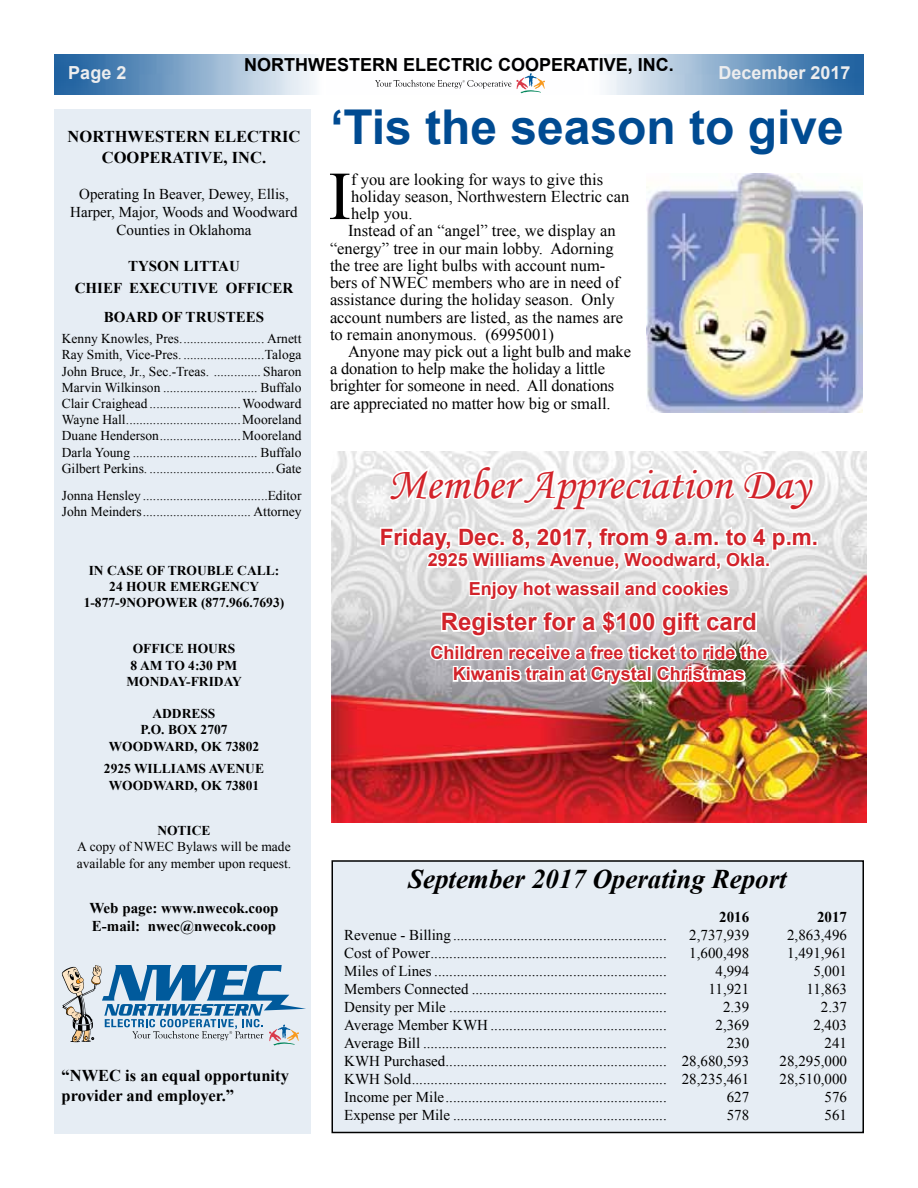
<style>
.page{position:relative;width:918px;height:1188px;background:#fff}
.page>*{position:absolute;margin:0;border:0;box-sizing:border-box;transform-origin:0 0}
.t1{font:68.55px "Times New Roman";color:#000}
.t2{font:700 48px "Arial";color:#004b92}
.t3{font:45px "Monotype Corsiva";color:#d2232a}
.t4{font:italic 700 27px "Times New Roman";color:#000}
.t5{font:700 24px "Arial";color:#d2232a}
.t6{font:700 22.5px "Arial";color:#d2232a}
.t7{font:700 18px/28.3px "Arial";color:#d2232a;text-align:center}
.t8{font:700 18px "Arial";color:#000}
.t9{font:700 18px "Arial";color:#ededee}
.t10{font:16.5px "Times New Roman";color:#000}
.t11{font:700 16.5px/21px "Times New Roman";color:#000;text-align:center}
.t12{font:15px/18px "Times New Roman";color:#000;text-align:center}
.t13{font:700 15px/21.6px "Times New Roman";color:#000;text-align:center}
.t14{font:13.5px/16.2px "Times New Roman";color:#000}
.t15{font:700 13.5px/16.2px "Times New Roman";color:#000;text-align:center}
</style>
<div class="page">
<div style="left:332px;top:861px;width:531px;height:271px;background:#e6edf4"></div>
<div style="left:332px;top:860px;width:532px;height:273px;border:2px solid #000"></div>
<img style="left:54px;top:54px;width:810px;height:41px">
<svg style="left:375px;top:73px;width:170px;height:21px"></svg>
<img style="left:646px;top:173px;width:216px;height:239px">
<div style="left:55px;top:110px;width:256px;height:1024px;background:#e6edf4"></div>
<svg style="left:62px;top:965px;width:244px;height:81px"></svg>
<img style="left:332px;top:451px;width:534px;height:372px">
<svg style="left:378px;top:395px;width:440px;height:293px"></svg>
<p class="t8" style="left:244px;top:53px;width:431px">NORTHWESTERN ELECTRIC COOPERATIVE, INC.</p>
<h2 class="t2" style="left:330px;top:96px;width:515px">‘Tis the season to give</h2>
<h1 class="t1" style="left:328px;top:150px;width:24px">I</h1>
<p class="t10" style="left:351px;top:168px;width:254px">f you are looking for ways to give this</p>
<p class="t9" style="left:68px;top:61px;width:60px">Page 2</p>
<p class="t9" style="left:718px;top:61px;width:134px">December 2017</p>
<p class="t11" style="left:68px;top:126px;width:234px">NORTHWESTERN ELECTRIC<br>COOPERATIVE, INC.</p>
<p class="t12" style="left:70px;top:185px;width:229px">Operating In Beaver, Dewey, Ellis,<br>Harper, Major, Woods and Woodward<br>Counties in Oklahoma</p>
<p class="t13" style="left:75px;top:255px;width:220px">TYSON LITTAU<br>CHIEF EXECUTIVE OFFICER</p>
<p class="t13" style="left:104px;top:305px;width:162px">BOARD OF TRUSTEES</p>
<p class="t14" style="left:62px;top:330px;width:241px;text-align:justify">Kenny Knowles, Pres......................... Arnett Ray Smith, Vice-Pres. ........................Taloga John Bruce, Jr., Sec.-Treas. .............. Sharon Marvin Wilkinson ............................ Buffalo Clair Craighead ...........................Woodward Wayne Hall..................................Mooreland Duane Henderson........................Mooreland Darla Young ..................................... Buffalo Gilbert Perkins. .....................................Gate</p>
<p class="t14" style="left:62px;top:487px;width:241px">Jonna Hensley .....................................Editor<br>John Meinders................................ Attorney</p>
<p class="t10" style="left:351px;top:185px;width:280px">holiday season, Northwestern Electric can</p>
<p class="t10" style="left:351px;top:202px;width:63px">help you.</p>
<p class="t10" style="left:348px;top:220px;width:269px">Instead of an “angel” tree, we display an</p>
<p class="t10" style="left:330px;top:237px;width:285px">“energy” tree in our main lobby. Adorning</p>
<p class="t10" style="left:330px;top:254px;width:277px">the tree are light bulbs with account num-</p>
<p class="t10" style="left:330px;top:271px;width:291px">bers of NWEC members who are in need of</p>
<p class="t10" style="left:330px;top:289px;width:286px">assistance during the holiday season. Only</p>
<p class="t10" style="left:330px;top:306px;width:295px">account numbers are listed, as the names are</p>
<p class="t10" style="left:330px;top:323px;width:226px">to remain anonymous. (6995001)</p>
<p class="t10" style="left:348px;top:340px;width:285px">Anyone may pick out a light bulb and make</p>
<p class="t10" style="left:330px;top:358px;width:277px">a donation to help make the holiday a little</p>
<p class="t10" style="left:330px;top:375px;width:286px">brighter for someone in need. All donations</p>
<p class="t10" style="left:330px;top:392px;width:282px">are appreciated no matter how big or small.</p>
<h3 class="t3" style="left:388px;top:456px;width:424px">Member Appreciation Day</h3>
<h3 class="t6" style="left:380px;top:522px;width:440px">Friday, Dec. 8, 2017, from 9 a.m. to 4 p.m.</h3>
<p class="t7" style="left:428px;top:546px;width:344px">2925 Williams Avenue, Woodward, Okla.<br>Enjoy hot wassail and cookies</p>
<h3 class="t5" style="left:441px;top:606px;width:318px">Register for a $100 gift card</h3>
<p class="t7" style="left:430px;top:642px;width:339px;line-height:21.6px">Children receive a free ticket to ride the<br>Kiwanis train at Crystal Christmas</p>
<p class="t15" style="left:84px;top:562px;width:202px">IN CASE OF TROUBLE CALL:<br>24 HOUR EMERGENCY<br>1-877-9NOPOWER (877.966.7693)</p>
<p class="t15" style="left:126px;top:640px;width:117px">OFFICE HOURS<br>8 AM TO 4:30 PM<br>MONDAY-FRIDAY</p>
<p class="t15" style="left:109px;top:705px;width:152px">ADDRESS<br>P.O. BOX 2707<br>WOODWARD, OK 73802</p>
<p class="t15" style="left:104px;top:761px;width:162px">2925 WILLIAMS AVENUE<br>WOODWARD, OK 73801</p>
<p class="t15" style="left:157px;top:822px;width:55px">NOTICE</p>
<p class="t14" style="left:77px;top:838px;width:216px">A copy of NWEC Bylaws will be made available for any member upon request.</p>
<p class="t13" style="left:89px;top:899px;width:191px;line-height:17.2px;text-align:left">Web page: www.nwecok.coop<br>E-mail: nwec@nwecok.coop</p>
<h3 class="t4" style="left:408px;top:860px;width:380px">September 2017 Operating Report</h3>
<p class="t13" style="left:719px;top:906px;width:31px">2016</p>
<p class="t13" style="left:817px;top:906px;width:31px">2017</p>
<p class="t12" style="left:344px;top:926px;width:324px">Revenue - Billing .........................................................</p>
<p class="t12" style="left:689px;top:926px;width:61px">2,737,939</p>
<p class="t12" style="left:787px;top:926px;width:61px">2,863,496</p>
<p class="t12" style="left:344px;top:944px;width:324px">Cost of Power...............................................................</p>
<p class="t12" style="left:689px;top:944px;width:61px">1,600,498</p>
<p class="t12" style="left:787px;top:944px;width:61px">1,491,961</p>
<p class="t12" style="left:344px;top:962px;width:324px">Miles of Lines ..............................................................</p>
<p class="t12" style="left:716px;top:962px;width:35px">4,994</p>
<p class="t12" style="left:813px;top:962px;width:35px">5,001</p>
<p class="t12" style="left:344px;top:980px;width:324px">Members Connected ....................................................</p>
<p class="t12" style="left:709px;top:980px;width:42px">11,921</p>
<p class="t12" style="left:806px;top:980px;width:42px">11,863</p>
<p class="t12" style="left:344px;top:998px;width:324px">Density per Mile ..........................................................</p>
<p class="t12" style="left:723px;top:998px;width:28px">2.39</p>
<p class="t12" style="left:821px;top:998px;width:28px">2.37</p>
<p class="t12" style="left:344px;top:1016px;width:324px">Average Member KWH ...............................................</p>
<p class="t12" style="left:716px;top:1016px;width:35px">2,369</p>
<p class="t12" style="left:813px;top:1016px;width:35px">2,403</p>
<p class="t12" style="left:344px;top:1034px;width:324px">Average Bill .................................................................</p>
<p class="t12" style="left:727px;top:1034px;width:24px">230</p>
<p class="t12" style="left:825px;top:1034px;width:24px">241</p>
<p class="t12" style="left:344px;top:1052px;width:406px">KWH Purchased........................................................... 28,680,593</p>
<p class="t12" style="left:780px;top:1052px;width:69px">28,295,000</p>
<p class="t12" style="left:344px;top:1070px;width:406px">KWH Sold.................................................................... 28,235,461</p>
<p class="t12" style="left:780px;top:1070px;width:69px">28,510,000</p>
<p class="t12" style="left:344px;top:1088px;width:324px">Income per Mile...........................................................</p>
<p class="t12" style="left:727px;top:1088px;width:24px">627</p>
<p class="t12" style="left:825px;top:1088px;width:24px">576</p>
<p class="t12" style="left:344px;top:1106px;width:324px">Expense per Mile .........................................................</p>
<p class="t12" style="left:727px;top:1106px;width:24px">578</p>
<p class="t12" style="left:825px;top:1106px;width:24px">561</p>
<p class="t11" style="left:62px;top:1065px;width:229px;line-height:19.8px;text-align:left">“NWEC is an equal opportunity provider and employer.”</p>
</div>
